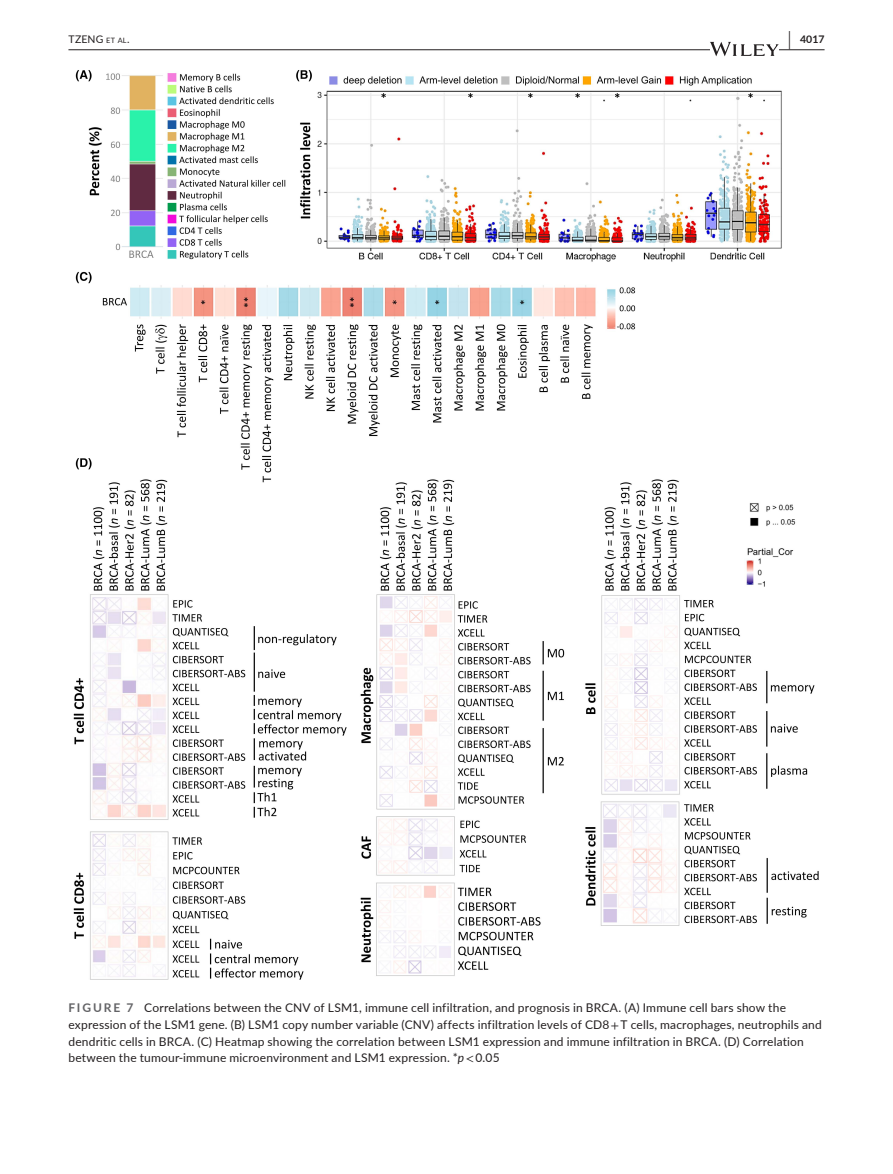
<style>
.page{position:relative;width:893px;height:1174px;background:#fff}
.page>*{position:absolute;margin:0;border:0;box-sizing:border-box;transform-origin:0 0}
.t1{font:12px/16.5px "Lato";letter-spacing:.015em;color:#231f20}
.t2{font:10.5px "Lato";letter-spacing:.015em;color:#231f20}
.t3{font:700 10.5px "Lato";color:#231f20}
.s1{font-size:7.35px}
.s2{font-size:19.5px}
.s3{font-weight:700;color:#636366}
.s4{font-family:"STIX"}
.s5{font-style:italic}
</style>
<div class="page">
<hr style="left:68px;top:49px;width:756px;height:1px;background:#231f20">
<svg style="left:710px;top:42px;width:69px;height:14px"></svg>
<img style="left:73px;top:70px;width:746px;height:910px">
<p class="t2" style="left:68px;top:31px;width:63px">TZENG <span class="s1">et al</span>.</p>
<p class="t3" style="left:789px;top:31px;width:37px"><span class="s2">|</span> 4017</p>
<p class="t1" style="left:68px;top:999px;width:755px"><span class="s3">FIGURE 7</span> Correlations between the CNV of LSM1, immune cell infiltration, and prognosis in BRCA. (A) Immune cell bars show the expression of the LSM1 gene. (B) LSM1 copy number variable (CNV) affects infiltration levels of CD8 <span class="s4">+</span> T cells, macrophages, neutrophils and dendritic cells in BRCA. (C) Heatmap showing the correlation between LSM1 expression and immune infiltration in BRCA. (D) Correlation between the tumour-immune microenvironment and LSM1 expression. *<span class="s5">p</span><span class="s4">&lt;</span> 0.05</p>
</div>
